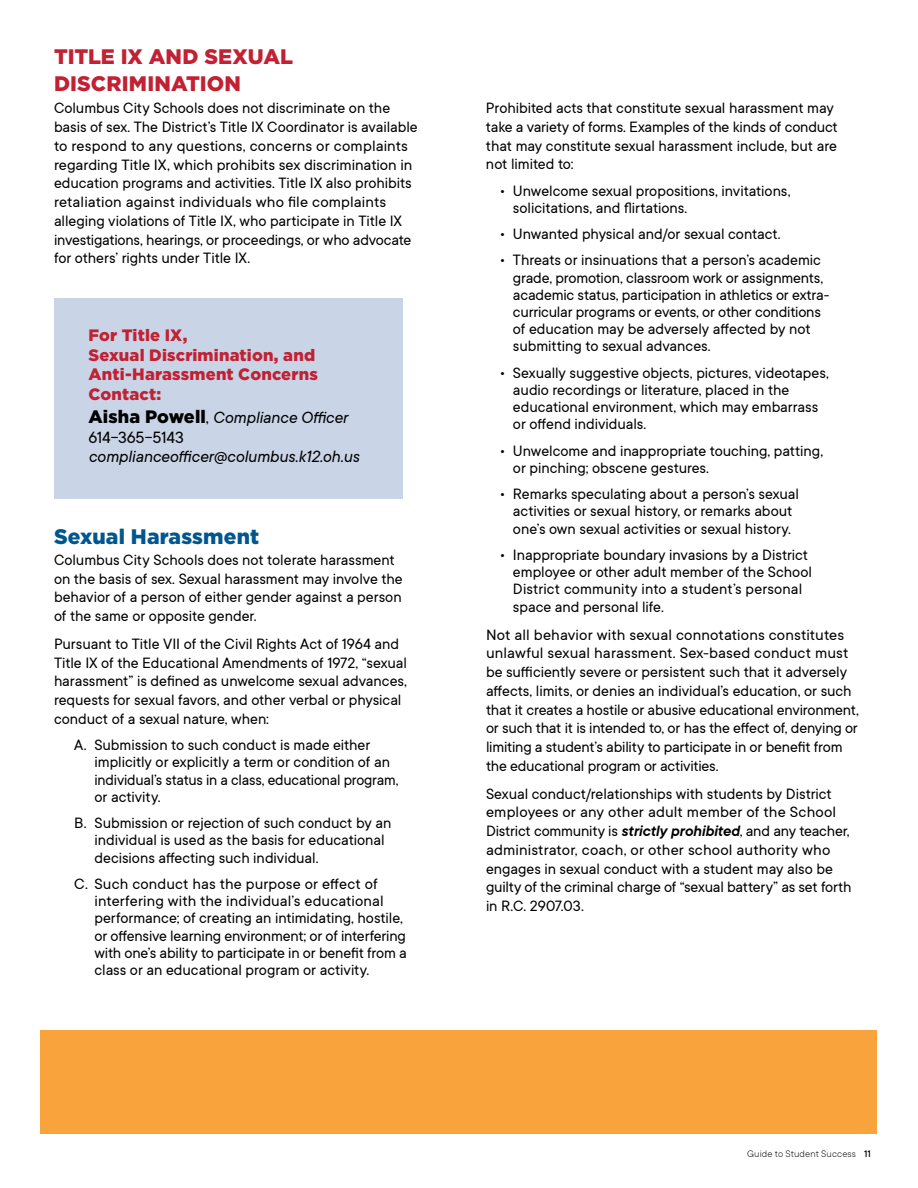
<style>
.page{position:relative;width:918px;height:1188px;background:#fff}
.page>*{position:absolute;margin:0;border:0;box-sizing:border-box;transform-origin:0 0}
.t1{font:900 21px/27px "Gotham";letter-spacing:.005em;color:#c22033}
.t2{font:900 21px "Gotham";letter-spacing:.01em;color:#005790}
.t3{font:italic 18px/19.5px "TT Commons";letter-spacing:-.005em;color:#000}
.t4{font:16.5px/18.8px "TT Commons";letter-spacing:-.005em;color:#000}
.t5{font:900 16.5px/19.5px "Gotham";letter-spacing:.01em;color:#c22033}
.t6{font:300 10.5px "TT Commons";letter-spacing:.02em;color:#000}
.s1{font-family:"Gotham";font-weight:900;font-style:normal}
.s2{font-style:normal}
.s3{font-weight:600;font-style:italic}
.s4{font-weight:500}
</style>
<div class="page">
<div style="left:54px;top:298px;width:348px;height:201px;background:#c9d5e7"></div>
<div style="left:40px;top:1030px;width:838px;height:104px;background:#f9a33d"></div>
<p class="t1" style="left:54px;top:43px;width:241px">TITLE IX AND SEXUAL<br>DISCRIMINATION</p>
<p class="t4" style="left:54px;top:99px;width:365px">Columbus City Schools does not discriminate on the basis of sex. The District’s Title IX Coordinator is available to respond to any questions, concerns or complaints regarding Title IX, which prohibits sex discrimination in education programs and activities. Title IX also prohibits retaliation against individuals who file complaints alleging violations of Title IX, who participate in Title IX investigations, hearings, or proceedings, or who advocate for others’ rights under Title IX.</p>
<p class="t5" style="left:89px;top:325px;width:231px">For Title IX,<br>Sexual Discrimination, and<br>Anti-Harassment Concerns<br>Contact:</p>
<p class="t3" style="left:88px;top:408px;width:261px"><span class="s1">Aisha Powell</span><span class="s2">,</span> Compliance Officer<br><span class="s2">614-365-5143</span></p>
<p class="t3" style="left:88px;top:447px;width:272px">complianceofficer@columbus.k12.oh.us</p>
<p class="t2" style="left:54px;top:522px;width:207px">Sexual Harassment</p>
<p class="t4" style="left:54px;top:551px;width:350px">Columbus City Schools does not tolerate harassment on the basis of sex. Sexual harassment may involve the behavior of a person of either gender against a person of the same or opposite gender.</p>
<p class="t4" style="left:54px;top:635px;width:355px">Pursuant to Title VII of the Civil Rights Act of 1964 and Title IX of the Educational Amendments of 1972, “sexual harassment” is defined as unwelcome sexual advances, requests for sexual favors, and other verbal or physical conduct of a sexual nature, when:</p>
<p class="t4" style="left:94px;top:737px;width:305px;line-height:17.2px;text-indent:-20px">A. Submission to such conduct is made either implicitly or explicitly a term or condition of an individual’s status in a class, educational program, or activity.</p>
<p class="t4" style="left:94px;top:815px;width:298px;line-height:17.2px;text-indent:-20px">B. Submission or rejection of such conduct by an individual is used as the basis for educational decisions affecting such individual.</p>
<p class="t4" style="left:94px;top:875px;width:314px;line-height:17.2px;text-indent:-20px">C. Such conduct has the purpose or effect of interfering with the individual’s educational performance; of creating an intimidating, hostile, or offensive learning environment; or of interfering with one’s ability to participate in or benefit from a class or an educational program or activity.</p>
<p class="t4" style="left:486px;top:99px;width:353px">Prohibited acts that constitute sexual harassment may take a variety of forms. Examples of the kinds of conduct that may constitute sexual harassment include, but are not limited to:</p>
<p class="t4" style="left:513px;top:182px;width:279px;line-height:17.2px;text-indent:-13px">• Unwelcome sexual propositions, invitations, solicitations, and flirtations.</p>
<p class="t4" style="left:499px;top:225px;width:283px">• Unwanted physical and/or sexual contact.</p>
<p class="t4" style="left:513px;top:252px;width:318px;line-height:17.2px;text-indent:-13px">• Threats or insinuations that a person’s academic grade, promotion, classroom work or assignments, academic status, participation in athletics or extra&shy;curricular programs or events, or other conditions of education may be adversely affected by not submitting to sexual advances.</p>
<p class="t4" style="left:513px;top:364px;width:317px;line-height:17.2px;text-indent:-13px">• Sexually suggestive objects, pictures, videotapes, audio recordings or literature, placed in the educational environment, which may embarrass or offend individuals.</p>
<p class="t4" style="left:513px;top:442px;width:312px;line-height:17.2px;text-indent:-13px">• Unwelcome and inappropriate touching, patting, or pinching; obscene gestures.</p>
<p class="t4" style="left:499px;top:486px;width:301px;line-height:17.2px;text-align:center">• Remarks speculating about a person’s sexual activities or sexual history, or remarks about one’s own sexual activities or sexual history.</p>
<p class="t4" style="left:513px;top:546px;width:300px;line-height:17.2px;text-indent:-13px">• Inappropriate boundary invasions by a District employee or other adult member of the School District community into a student’s personal space and personal life.</p>
<p class="t4" style="left:486px;top:625px;width:374px">Not all behavior with sexual connotations constitutes unlawful sexual harassment. Sex-based conduct must be sufficiently severe or persistent such that it adversely affects, limits, or denies an individual’s education, or such that it creates a hostile or abusive educational environment, or such that it is intended to, or has the effect of, denying or limiting a student’s ability to participate in or benefit from the educational program or activities.</p>
<p class="t4" style="left:486px;top:784px;width:367px">Sexual conduct/relationships with students by District employees or any other adult member of the School District community is <span class="s3">strictly prohibited</span>, and any teacher, administrator, coach, or other school authority who engages in sexual conduct with a student may also be guilty of the criminal charge of “sexual battery” as set forth in R.C. 2907.03.</p>
<p class="t6" style="left:747px;top:1148px;width:125px">Guide to Student Success <span class="s4">11</span></p>
</div>
